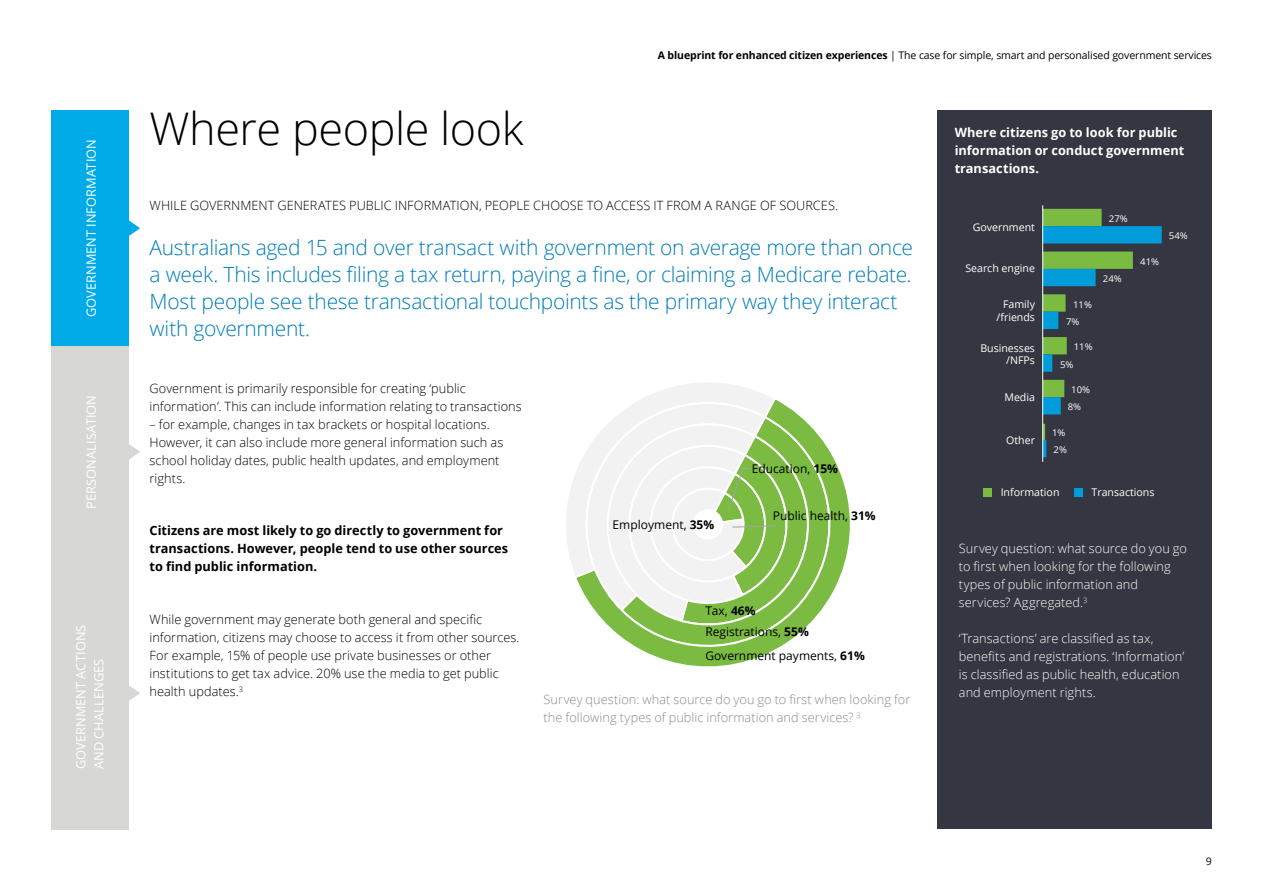
<style>
.page{position:relative;width:1263px;height:893px;background:#fff}
.page>*{position:absolute;margin:0;border:0;box-sizing:border-box;transform-origin:0 0}
.t1{font:300 45px "Open Sans";letter-spacing:-.01em;color:#000}
.t2{font:300 21px/27px "Open Sans";letter-spacing:-.015em;color:#007db6}
.t3{font:300 12.75px/18px "Open Sans";letter-spacing:.005em;color:#000}
.t4{font:300 12.75px/18px "Open Sans";letter-spacing:.005em;color:#fff}
.t5{font:700 12.75px/18px "Open Sans";color:#000}
.t6{font:300 12.75px/18px "Open Sans";letter-spacing:.005em;color:#878a8f}
.t7{font:700 12.75px/18px "Open Sans";color:#fff}
.t8{font:12.75px/18px "Open Sans";letter-spacing:.005em;color:#fff}
.t9{font:12px/21px "Open Sans";color:#000}
.t10{font:10.65px/12.8px "Open Sans";color:#fff;text-align:right}
.t11{font:10.5px "Open Sans";letter-spacing:-.01em;color:#000}
.t12{font:9.3px "Open Sans";color:#fff;scale:1.04 1}
.s1{font-weight:700}
</style>
<div class="page">
<div style="left:938px;top:111px;width:274px;height:718px;background:#343741"></div>
<svg style="left:616px;top:440px;width:234px;height:227px"></svg>
<svg style="left:566px;top:383px;width:256px;height:250px"></svg>
<svg style="left:1043px;top:209px;width:119px;height:248px"></svg>
<hr style="left:1042px;top:205px;width:1px;height:257px;background:#fff">
<div style="left:1074px;top:489px;width:9px;height:8px;background:#009dda"></div>
<div style="left:983px;top:489px;width:9px;height:8px;background:#7bbb42"></div>
<div style="left:51px;top:347px;width:77px;height:210px;background:#d7d8d6"></div>
<div style="left:51px;top:557px;width:77px;height:272px;background:#d7d8d6"></div>
<div style="left:51px;top:111px;width:77px;height:235px;background:#00aae7"></div>
<svg style="left:128px;top:440px;width:12px;height:23px"></svg>
<svg style="left:128px;top:681px;width:12px;height:24px"></svg>
<svg style="left:128px;top:216px;width:12px;height:24px"></svg>
<p class="t8" style="left:82px;top:317px;width:180px;rotate:-90deg">GOVERNMENT INFORMATION</p>
<p class="t8" style="left:82px;top:509px;width:115px;rotate:-90deg">PERSONALISATION</p>
<p class="t8" style="left:72px;top:769px;width:146px;rotate:-90deg">GOVERNMENT ACTIONS<br>AND CHALLENGES</p>
<h1 class="t1" style="left:150px;top:98px;width:375px">Where people look</h1>
<p class="t11" style="left:658px;top:48px;width:556px"><span class="s1">A blueprint for enhanced citizen experiences</span> | The case for simple, smart and personalised government services</p>
<p class="t7" style="left:955px;top:123px;width:231px">Where citizens go to look for public information or conduct government transactions.</p>
<p class="t3" style="left:150px;top:196px;width:690px">WHILE GOVERNMENT GENERATES PUBLIC INFORMATION, PEOPLE CHOOSE TO ACCESS IT FROM A RANGE OF SOURCES.</p>
<p class="t2" style="left:150px;top:233px;width:765px">Australians aged 15 and over transact with government on average more than once a week. This includes filing a tax return, paying a fine, or claiming a Medicare rebate.<br>Most people see these transactional touchpoints as the primary way they interact with government.</p>
<p class="t3" style="left:150px;top:379px;width:374px">Government is primarily responsible for creating ‘public information’. This can include information relating to transactions</p>
<p class="t3" style="left:150px;top:415px;width:355px">– for example, changes in tax brackets or hospital locations.<br>However, it can also include more general information such as school holiday dates, public health updates, and employment rights.</p>
<p class="t5" style="left:150px;top:521px;width:360px">Citizens are most likely to go directly to government for transactions. However, people tend to use other sources to find public information.</p>
<p class="t3" style="left:150px;top:610px;width:371px">While government may generate both general and specific information, citizens may choose to access it from other sources.<br>For example, 15% of people use private businesses or other institutions to get tax advice. 20% use the media to get public health updates.<sup>3</sup></p>
<p class="t9" style="left:613px;top:514px;width:103px">Employment, <span class="s1">35%</span></p>
<p class="t9" style="left:752px;top:458px;width:88px">Education, <span class="s1">15%</span></p>
<p class="t9" style="left:773px;top:505px;width:104px">Public health, <span class="s1">31%</span></p>
<p class="t9" style="left:705px;top:600px;width:105px">Tax, <span class="s1">46%<br></span>Registrations, <span class="s1">55%</span></p>
<p class="t9" style="left:705px;top:644px;width:161px">Government payments, <span class="s1">61%</span></p>
<p class="t6" style="left:544px;top:690px;width:368px">Survey question: what source do you go to first when looking for the following types of public information and services? <sup>3</sup></p>
<p class="t10" style="left:973px;top:221px;width:64px">Government</p>
<p class="t10" style="left:965px;top:261px;width:71px">Search engine</p>
<p class="t10" style="left:996px;top:298px;width:40px">Family /friends</p>
<p class="t10" style="left:980px;top:341px;width:56px">Businesses /NFPs</p>
<p class="t10" style="left:1004px;top:390px;width:32px">Media</p>
<p class="t10" style="left:1006px;top:433px;width:30px">Other</p>
<p class="t12" style="left:1109px;top:212px;width:20px">27%</p>
<p class="t12" style="left:1073px;top:298px;width:20px">11%</p>
<p class="t12" style="left:1074px;top:341px;width:20px">11%</p>
<p class="t12" style="left:1071px;top:383px;width:20px">10%</p>
<p class="t12" style="left:1066px;top:315px;width:14px">7%</p>
<p class="t12" style="left:1060px;top:358px;width:14px">5%</p>
<p class="t12" style="left:1068px;top:401px;width:14px">8%</p>
<p class="t12" style="left:1053px;top:443px;width:14px">2%</p>
<p class="t12" style="left:1052px;top:426px;width:14px">1%</p>
<p class="t12" style="left:1103px;top:272px;width:20px">24%</p>
<p class="t12" style="left:1140px;top:255px;width:20px">41%</p>
<p class="t12" style="left:1169px;top:230px;width:20px">54%</p>
<p class="t10" style="left:1001px;top:485px;width:60px">Information</p>
<p class="t10" style="left:1091px;top:485px;width:64px">Transactions</p>
<p class="t4" style="left:959px;top:539px;width:230px">Survey question: what source do you go to first when looking for the following types of public information and services? Aggregated.<sup>3</sup></p>
<p class="t4" style="left:959px;top:629px;width:227px">‘Transactions’ are classified as tax, benefits and registrations. ‘Information’ is classified as public health, education and employment rights.</p>
<p class="t11" style="left:1206px;top:854px;width:8px">9</p>
</div>
